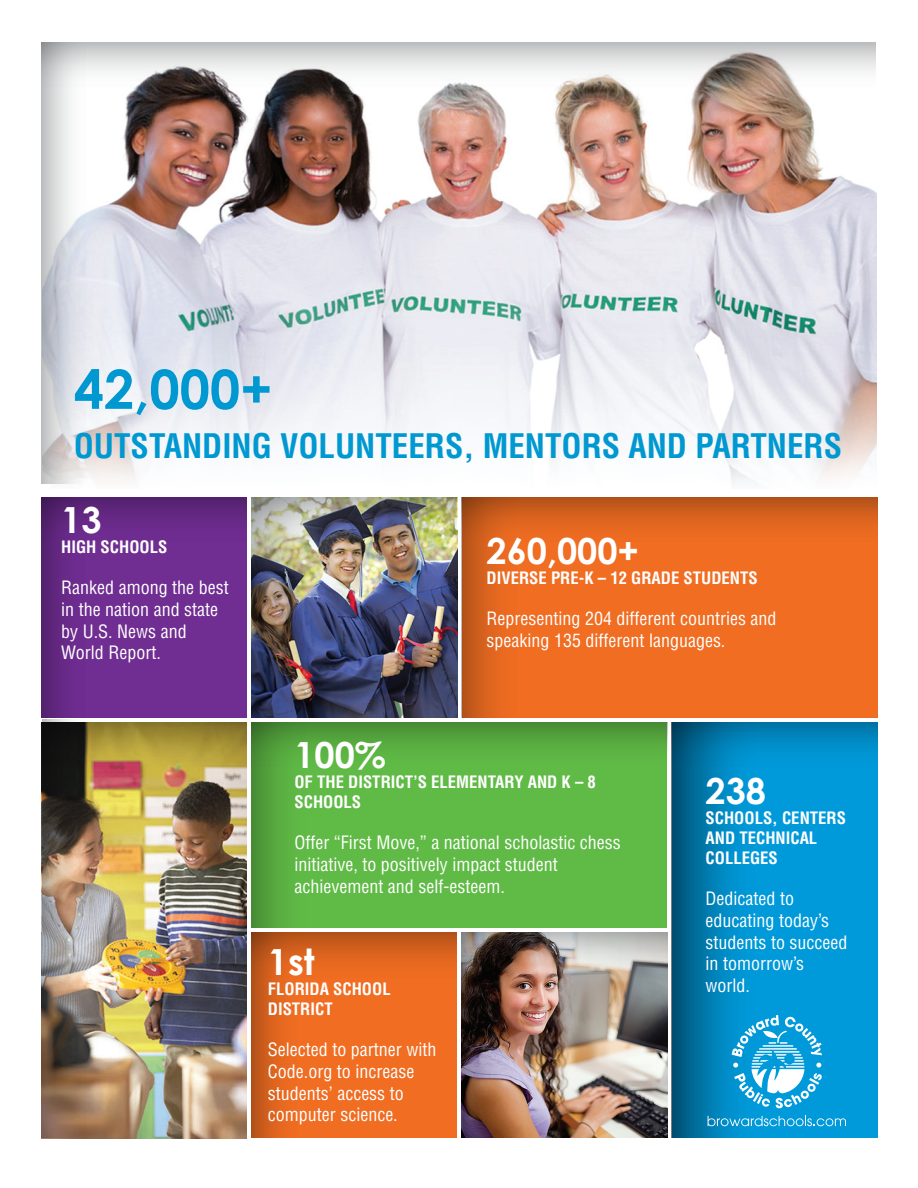
<style>
.page{position:relative;width:918px;height:1188px;background:#fff}
.page>*{position:absolute;margin:0;border:0;box-sizing:border-box;transform-origin:0 0}
.t1{font:700 54px "Century Gothic";color:#0098d1}
.t2{font:700 36px "Century Gothic";color:#fff}
.t3{font:700 condensed 33px "Helvetica";color:#0098d1}
.t4{font:condensed 18px/21.6px "Helvetica";color:#fff}
.t5{font:700 condensed 16.65px/20px "Helvetica";color:#fff}
</style>
<div class="page">
<div style="left:252px;top:723px;width:415px;height:205px;background:#60bb46"></div>
<img style="left:354px;top:497px;width:108px;height:221px">
<div style="left:674px;top:719px;width:210px;height:210px;background:linear-gradient(to right,#fff,#fff)"></div>
<div style="left:254px;top:929px;width:210px;height:210px;background:linear-gradient(to right,#fff,#fff)"></div>
<div style="left:464px;top:929px;width:210px;height:210px;background:linear-gradient(to right,#fff,#fff)"></div>
<div style="left:674px;top:929px;width:210px;height:210px;background:linear-gradient(to bottom,#fff,#fff)"></div>
<div style="left:42px;top:497px;width:205px;height:221px;background:#702d92"></div>
<div style="left:462px;top:497px;width:415px;height:221px;background:#f06d22"></div>
<div style="left:462px;top:497px;width:415px;height:52px;background:linear-gradient(to bottom,#bb551b,#fa7123)"></div>
<div style="left:252px;top:723px;width:63px;height:205px;background:linear-gradient(to right,#4b9437,#64c449)"></div>
<div style="left:672px;top:723px;width:205px;height:415px;background:#009ada"></div>
<div style="left:252px;top:933px;width:205px;height:205px;background:#f06d22"></div>
<img style="left:525px;top:984px;width:142px;height:154px">
<img style="left:462px;top:984px;width:63px;height:154px">
<img style="left:462px;top:933px;width:205px;height:51px">
<img style="left:41px;top:723px;width:205px;height:415px">
<img style="left:42px;top:42px;width:835px;height:442px">
<svg style="left:42px;top:94px;width:51px;height:389px"></svg>
<div style="left:42px;top:497px;width:51px;height:221px;background:linear-gradient(to right,#582374,#752f99)"></div>
<img style="left:252px;top:549px;width:102px;height:169px">
<svg style="left:462px;top:497px;width:63px;height:221px"></svg>
<img style="left:43px;top:720px;width:51px;height:415px">
<svg style="left:672px;top:774px;width:91px;height:364px"></svg>
<img style="left:42px;top:933px;width:51px;height:205px">
<div style="left:252px;top:933px;width:51px;height:205px;background:linear-gradient(to right,#bd561b,#fb7223)"></div>
<svg style="left:42px;top:43px;width:833px;height:51px"></svg>
<svg style="left:42px;top:497px;width:205px;height:52px"></svg>
<img style="left:252px;top:497px;width:205px;height:52px">
<svg style="left:252px;top:723px;width:415px;height:51px"></svg>
<svg style="left:42px;top:723px;width:205px;height:51px"></svg>
<svg style="left:672px;top:723px;width:205px;height:51px"></svg>
<svg style="left:252px;top:933px;width:205px;height:51px"></svg>
<svg style="left:708px;top:1116px;width:138px;height:10px"></svg>
<svg style="left:732px;top:1015px;width:90px;height:93px"></svg>
<h1 class="t1" style="left:74px;top:355px;width:200px">42,000+</h1>
<h3 class="t3" style="left:74px;top:425px;width:770px">OUTSTANDING VOLUNTEERS, MENTORS AND PARTNERS</h3>
<h2 class="t2" style="left:61px;top:497px;width:42px">13</h2>
<p class="t5" style="left:61px;top:537px;width:108px">HIGH SCHOOLS</p>
<p class="t4" style="left:61px;top:577px;width:169px">Ranked among the best in the nation and state by U.S. News and<br>World Report.</p>
<h2 class="t2" style="left:487px;top:528px;width:154px">260,000+</h2>
<p class="t5" style="left:487px;top:568px;width:273px">DIVERSE PRE-K – 12 GRADE STUDENTS</p>
<p class="t4" style="left:487px;top:608px;width:291px">Representing 204 different countries and speaking 135 different languages.</p>
<h2 class="t2" style="left:294px;top:732px;width:93px">100%</h2>
<p class="t5" style="left:294px;top:772px;width:303px">OF THE DISTRICT’S ELEMENTARY AND K – 8<br>SCHOOLS</p>
<p class="t4" style="left:294px;top:832px;width:328px">Offer “First Move,” a national scholastic chess initiative, to positively impact student achievement and self-esteem.</p>
<h2 class="t2" style="left:268px;top:939px;width:48px">1st</h2>
<p class="t5" style="left:268px;top:979px;width:124px">FLORIDA SCHOOL<br>DISTRICT</p>
<p class="t4" style="left:268px;top:1039px;width:170px">Selected to partner with<br>Code.org to increase students’ access to computer science.</p>
<h2 class="t2" style="left:706px;top:768px;width:62px">238</h2>
<p class="t5" style="left:706px;top:808px;width:142px">SCHOOLS, CENTERS<br>AND TECHNICAL<br>COLLEGES</p>
<p class="t4" style="left:706px;top:888px;width:143px">Dedicated to educating today’s students to succeed in tomorrow’s world.</p>
</div>
